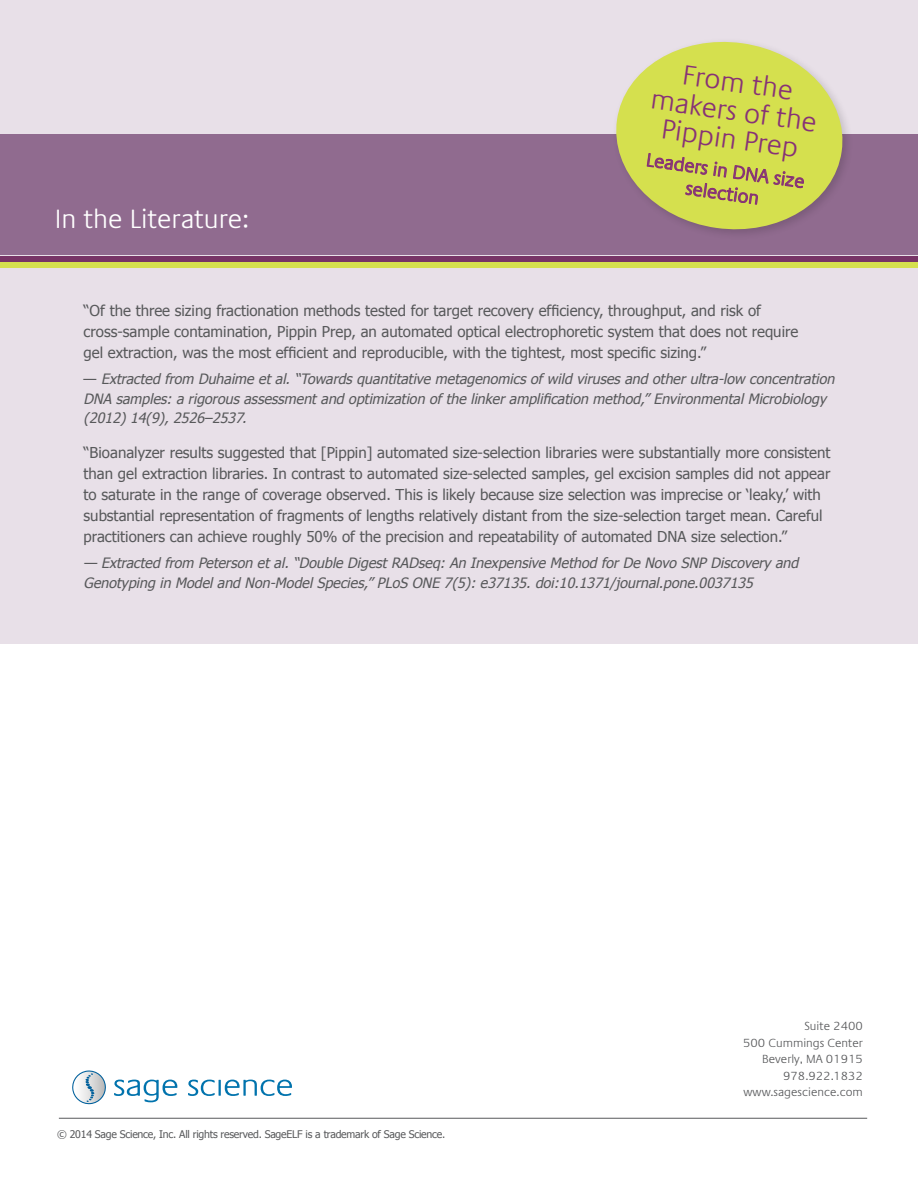
<style>
.page{position:relative;width:918px;height:1188px;background:#fff}
.page>*{position:absolute;margin:0;border:0;box-sizing:border-box;transform-origin:0 0}
.t1{font:300 28.35px/28.3px "Praxis LT Pro";color:#873276;text-align:center}
.t2{font:300 27px "Praxis LT Pro";color:#fff}
.t3{font:300 18.9px/22.6px "Praxis LT Pro";color:#873276;text-align:center}
.t4{font:15px/21px "Tahoma";color:#58595b}
.t5{font:italic 14.25px/19.5px "Tahoma";color:#58595b}
.t6{font:300 12px/16.5px "Praxis LT Pro";color:#58595b;text-align:right}
.t7{font:10.5px "Tahoma";letter-spacing:-.02em;color:#58595b}
.s1{font-style:normal}
</style>
<div class="page">
<div style="left:0;top:0;width:918px;height:644px;background:#e8e0e8"></div>
<div style="left:0;top:134px;width:918px;height:121px;background:#906b8f"></div>
<hr style="left:59px;top:1118px;width:808px;height:1px;background:#58595b">
<svg style="left:114px;top:1080px;width:63px;height:22px"></svg>
<svg style="left:188px;top:1080px;width:104px;height:16px"></svg>
<svg style="left:72px;top:1070px;width:34px;height:34px"></svg>
<div style="left:0;top:256px;width:918px;height:6px;background:#773466"></div>
<div style="left:0;top:262px;width:918px;height:5px;background:#d5e04e"></div>
<div style="left:611px;top:37px;width:243px;height:204px;background:#000;opacity:.15"></div>
<svg style="left:611px;top:37px;width:238px;height:200px;fill:#d5e04e"></svg>
<svg style="left:646px;top:141px;width:158px;height:76px"></svg>
<h2 class="t2" style="left:55px;top:203px;width:196px">In the Literature:</h2>
<h1 class="t1" style="left:657px;top:57px;width:169px;rotate:8deg">From the makers of the<br>Pippin Prep</h1>
<p class="t3" style="left:648px;top:148px;width:161px;rotate:8deg">Leaders in DNA size selection</p>
<p class="t4" style="left:84px;top:299px;width:716px">“Of the three sizing fractionation methods tested for target recovery efficiency, throughput, and risk of cross-sample contamination, Pippin Prep, an automated optical electrophoretic system that does not require gel extraction, was the most efficient and reproducible, with the tightest, most specific sizing.”</p>
<p class="t5" style="left:84px;top:369px;width:756px"><span class="s1">—</span> Extracted from Duhaime etal.“Towardsquantitative metagenomicsofwild virusesand otherultra-low concentration<br>DNA samples:a rigorousassessmentand optimization ofthe linkeramplification method,”EnvironmentalMicrobiology (2012)14(9),2526–2537.</p>
<p class="t4" style="left:84px;top:441px;width:748px">“Bioanalyzer results suggested that [Pippin] automated size-selection libraries were substantially more consistent than gel extraction libraries. In contrast to automated size-selected samples, gel excision samples did not appear to saturate in the range of coverage observed. This is likely because size selection was imprecise or ‘leaky,’ with substantial representation of fragments of lengths relatively distant from the size-selection target mean. Careful practitioners can achieve roughly 50% of the precision and repeatability of automated DNA size selection.”</p>
<p class="t5" style="left:84px;top:552px;width:720px">— Extracted from Peterson etal.“Double DigestRADseq:An Inexpensive Method forDe Novo SNP Discovery and<br>Genotyping in Modeland Non-ModelSpecies,”PLoS ONE 7(5):e37135.doi:10.1371/journal.pone.0037135</p>
<p class="t7" style="left:57px;top:1128px;width:390px">© 2014 Sage Science, Inc. All rights reserved. SageELF is a trademark of Sage Science.</p>
<p class="t6" style="left:743px;top:1018px;width:121px">Suite 2400<br>500 Cummings Center<br>Beverly, MA 01915<br>978.922.1832 www.sagescience.com</p>
</div>
